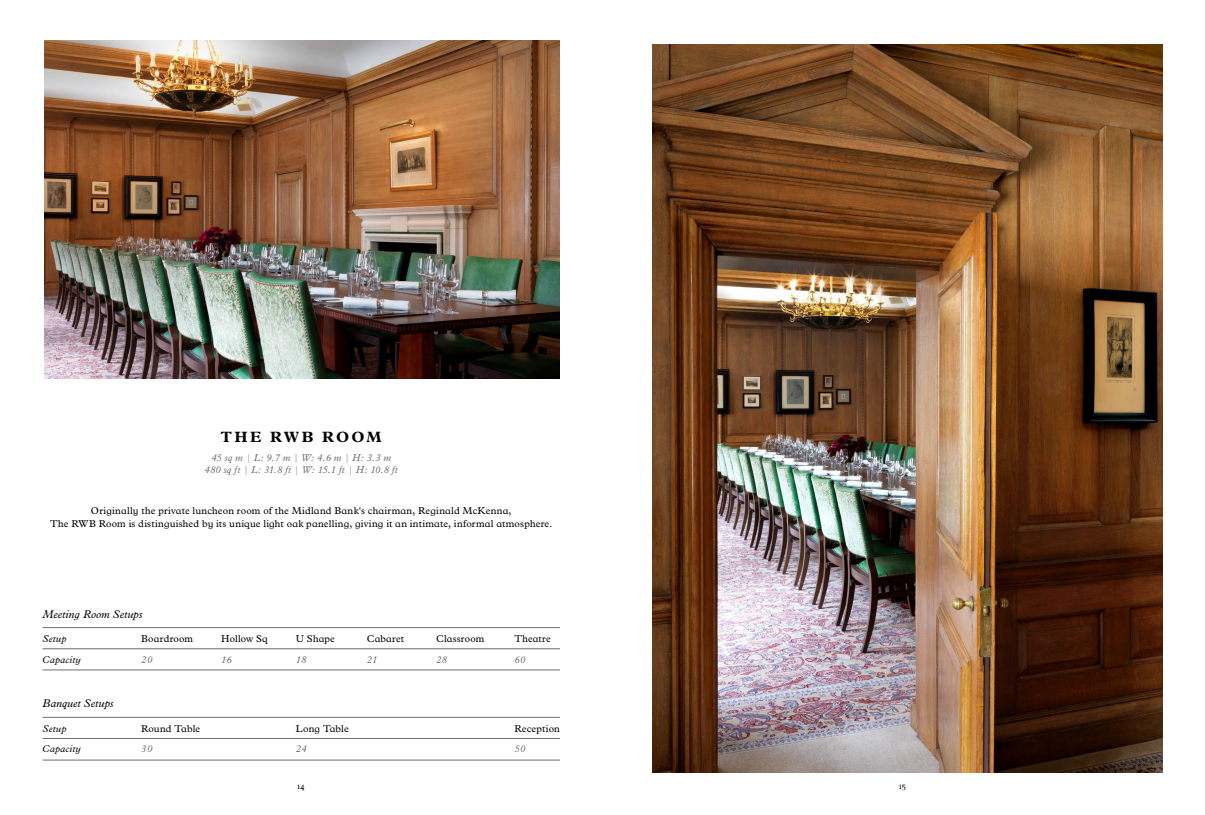
<style>
.page{position:relative;width:1205px;height:815px;background:#fff}
.page>*{position:absolute;margin:0;border:0;box-sizing:border-box;transform-origin:0 0}
.t1{font:700 15px "Plantin MT Schlbk";letter-spacing:.15em;color:#000}
.t2{font:italic 11.25px "Plantin MT Schlbk";color:#000}
.t3{font:10px/13.8px "Plantin MT Schlbk";letter-spacing:.015em;color:#000;text-align:center}
.t4{font:italic 10px "Plantin MT Schlbk";letter-spacing:.03em;color:#706f6f}
.t5{font:italic 10px "Plantin MT Schlbk";letter-spacing:.02em;color:#000}
.t6{font:8.75px "NED Numerals";color:#000}
</style>
<div class="page">
<img style="left:652px;top:44px;width:510px;height:728px">
<img style="left:44px;top:41px;width:516px;height:337px">
<hr style="left:43px;top:649px;width:517px;height:1px;background:#706f6f">
<hr style="left:43px;top:738px;width:517px;height:1px;background:#706f6f">
<hr style="left:43px;top:670px;width:517px;height:1px;background:#706f6f">
<hr style="left:43px;top:760px;width:517px;height:1px;background:#706f6f">
<hr style="left:43px;top:627px;width:517px;height:1px;background:#706f6f">
<hr style="left:43px;top:717px;width:517px;height:1px;background:#706f6f">
<h1 class="t1" style="left:221px;top:428px;width:162px">THE RWB ROOM</h1>
<p class="t4" style="left:205px;top:464px;width:195px">480 sq ft | L: 31.8 ft | W: 15.1 ft | H: 10.8 ft</p>
<p class="t4" style="left:211px;top:452px;width:181px">45 sq m | L: 9.7 m | W: 4.6 m | H: 3.3 m</p>
<p class="t3" style="left:50px;top:503px;width:504px">Originally the private luncheon room of the Midland Bank's chairman, Reginald McKenna,<br>The RWB Room is distinguished by its unique light oak panelling, giving it an intimate, informal atmosphere.</p>
<p class="t2" style="left:43px;top:607px;width:102px">Meeting Room Setups</p>
<p class="t5" style="left:43px;top:633px;width:25px">Setup</p>
<p class="t3" style="left:141px;top:632px;width:54px">Boardroom</p>
<p class="t3" style="left:221px;top:632px;width:48px">Hollow Sq</p>
<p class="t3" style="left:296px;top:632px;width:40px">U Shape</p>
<p class="t3" style="left:367px;top:632px;width:39px">Cabaret</p>
<p class="t3" style="left:436px;top:632px;width:50px">Classroom</p>
<p class="t3" style="left:514px;top:632px;width:38px">Theatre</p>
<p class="t5" style="left:43px;top:654px;width:40px">Capacity</p>
<p class="t4" style="left:141px;top:654px;width:13px">20</p>
<p class="t4" style="left:221px;top:654px;width:12px">16</p>
<p class="t4" style="left:296px;top:654px;width:12px">18</p>
<p class="t4" style="left:367px;top:654px;width:12px">21</p>
<p class="t4" style="left:436px;top:654px;width:13px">28</p>
<p class="t4" style="left:514px;top:654px;width:13px">60</p>
<p class="t2" style="left:43px;top:697px;width:73px">Banquet Setups</p>
<p class="t5" style="left:43px;top:723px;width:25px">Setup</p>
<p class="t3" style="left:141px;top:722px;width:60px">Round Table</p>
<p class="t3" style="left:296px;top:722px;width:54px">Long Table</p>
<p class="t3" style="left:514px;top:722px;width:47px">Reception</p>
<p class="t5" style="left:43px;top:742px;width:40px">Capacity</p>
<p class="t4" style="left:141px;top:742px;width:13px">30</p>
<p class="t4" style="left:296px;top:742px;width:12px">24</p>
<p class="t4" style="left:514px;top:742px;width:13px">50</p>
<p class="t6" style="left:298px;top:783px;width:9px">14</p>
<p class="t6" style="left:899px;top:783px;width:8px">15</p>
</div>
